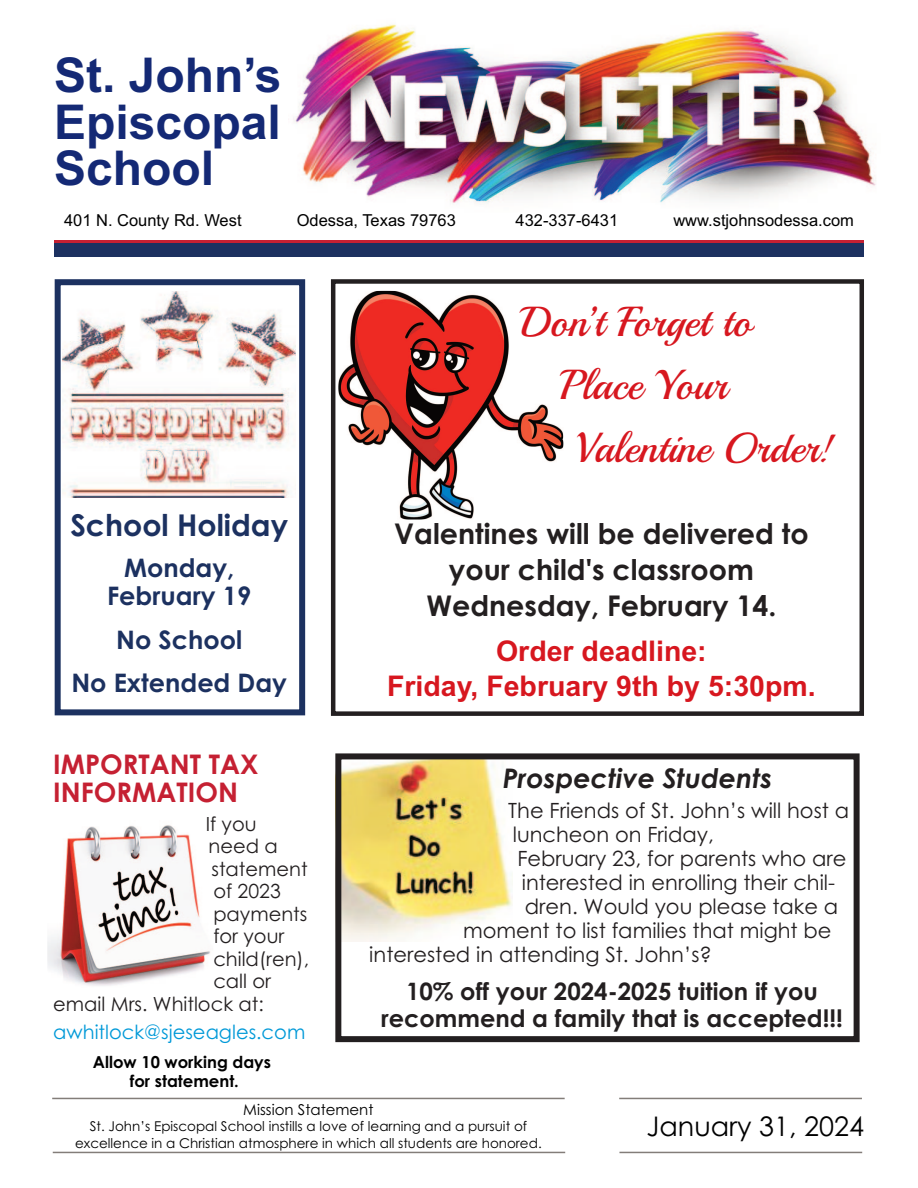
<style>
.page{position:relative;width:918px;height:1188px;background:#fff}
.page>*{position:absolute;margin:0;border:0;box-sizing:border-box;transform-origin:0 0}
.t1{font:700 48px/46.8px "Arial";color:#142975;text-align:justify}
.t2{font:42px "Playball";color:#d7171f}
.t3{font:700 30px "Century Gothic";color:#1c3160}
.t4{font:700 28.5px/36px "Century Gothic";color:#231f20;text-align:center}
.t5{font:700 28.5px/35.1px "Arial";color:#d7171f;text-align:center}
.t6{font:700 27px/28.5px "Century Gothic";color:#c52032}
.t7{font:italic 700 27px "Century Gothic";color:#231f20}
.t8{font:27px "Century Gothic";color:#000}
.t9{font:700 25.5px/28.5px "Century Gothic";color:#1c3160;text-align:center}
.t10{font:700 24px/27px "Century Gothic";color:#231f20;text-align:center}
.t11{font:21px "Century Gothic";color:#231f20}
.t12{font:19.5px "Century Gothic";color:#231f20}
.t13{font:19.5px "Century Gothic";color:#0099d8}
.t14{font:16.5px "Arial";color:#000}
.t15{font:700 16.5px/19.5px "Century Gothic";color:#000;text-align:center}
.t16{font:15px "Century Gothic";color:#000}
.t17{font:13.5px/16.5px "Century Gothic";color:#000;text-align:center}
</style>
<div class="page">
<div style="left:331px;top:279px;width:533px;height:437px;border:4px solid #231f20"></div>
<img style="left:293px;top:24px;width:583px;height:179px">
<hr style="left:53px;top:1152px;width:512px;height:1px;background:#837d79">
<hr style="left:619px;top:1098px;width:243px;height:1px;background:#837d79">
<hr style="left:619px;top:1152px;width:243px;height:1px;background:#837d79">
<hr style="left:52px;top:1098px;width:513px;height:1px;background:#837d79">
<hr style="left:54px;top:240px;width:810px;height:3px;background:#c52032">
<div style="left:54px;top:243px;width:810px;height:14px;background:#1c3160"></div>
<img style="left:47px;top:825px;width:163px;height:161px">
<div style="left:55px;top:279px;width:250px;height:436px;border:6px solid #1c3160"></div>
<img style="left:62px;top:292px;width:233px;height:205px">
<img style="left:338px;top:291px;width:225px;height:229px">
<img style="left:342px;top:760px;width:170px;height:181px">
<div style="left:335px;top:753px;width:525px;height:289px;border:6px solid #231f20"></div>
<h1 class="t1" style="left:54px;top:52px;width:229px">St. John’s Episcopal School</h1>
<p class="t14" style="left:64px;top:210px;width:179px">401 N. County Rd. West</p>
<p class="t14" style="left:297px;top:210px;width:161px">Odessa, Texas 79763</p>
<p class="t14" style="left:516px;top:210px;width:104px">432-337-6431</p>
<p class="t14" style="left:673px;top:210px;width:182px">www.stjohnsodessa.com</p>
<h3 class="t3" style="left:70px;top:514px;width:219px">School Holiday</h3>
<p class="t9" style="left:107px;top:556px;width:146px">Monday,<br>February 19</p>
<p class="t9" style="left:71px;top:620px;width:217px;line-height:43.5px">No School<br>No Extended Day</p>
<p class="t6" style="left:53px;top:752px;width:207px">IMPORTANT TAX<br>INFORMATION</p>
<p class="t12" style="left:206px;top:816px;width:53px">If you</p>
<p class="t12" style="left:209px;top:839px;width:71px">need a</p>
<p class="t12" style="left:211px;top:861px;width:98px">statement</p>
<p class="t12" style="left:213px;top:884px;width:69px">of 2023</p>
<p class="t12" style="left:213px;top:906px;width:96px">payments</p>
<p class="t12" style="left:213px;top:929px;width:73px">for your</p>
<p class="t12" style="left:213px;top:951px;width:97px">child(ren),</p>
<p class="t12" style="left:213px;top:974px;width:59px">call or</p>
<p class="t12" style="left:53px;top:996px;width:212px">email Mrs. Whitlock at:</p>
<p class="t13" style="left:53px;top:1025px;width:254px">awhitlock@sjeseagles.com</p>
<p class="t15" style="left:93px;top:1054px;width:180px">Allow 10 working days for statement.</p>
<h2 class="t2" style="left:520px;top:308px;width:233px">Don’t Forget to</h2>
<h2 class="t2" style="left:560px;top:371px;width:169px">Place Your</h2>
<h2 class="t2" style="left:575px;top:434px;width:260px">Valentine Order!</h2>
<h3 class="t4" style="left:394px;top:518px;width:416px">Valentines will be delivered to your child's classroom<br>Wednesday, February 14.</h3>
<h3 class="t5" style="left:387px;top:634px;width:430px">Order deadline:<br>Friday, February 9th by 5:30pm.</h3>
<p class="t7" style="left:503px;top:763px;width:271px">Prospective Students</p>
<p class="t11" style="left:508px;top:803px;width:342px">The Friends of St. John’s will host a</p>
<p class="t11" style="left:513px;top:827px;width:203px">luncheon on Friday,</p>
<p class="t11" style="left:517px;top:851px;width:331px">February 23, for parents who are</p>
<p class="t11" style="left:522px;top:875px;width:315px">interested in enrolling their chil-</p>
<p class="t11" style="left:525px;top:899px;width:315px">dren. Would you please take a</p>
<p class="t11" style="left:463px;top:923px;width:370px">moment to list families that might be</p>
<p class="t11" style="left:369px;top:947px;width:344px">interested in attending St. John’s?</p>
<p class="t10" style="left:381px;top:980px;width:463px">10% off your 2024-2025 tuition if you recommend a family that is accepted!!!</p>
<p class="t16" style="left:243px;top:1103px;width:132px">Mission Statement</p>
<p class="t17" style="left:75px;top:1119px;width:468px">St. John’s Episcopal School instills a love of learning and a pursuit of excellence in a Christian atmosphere in which all students are honored.</p>
<p class="t8" style="left:646px;top:1116px;width:219px">January 31, 2024</p>
</div>
